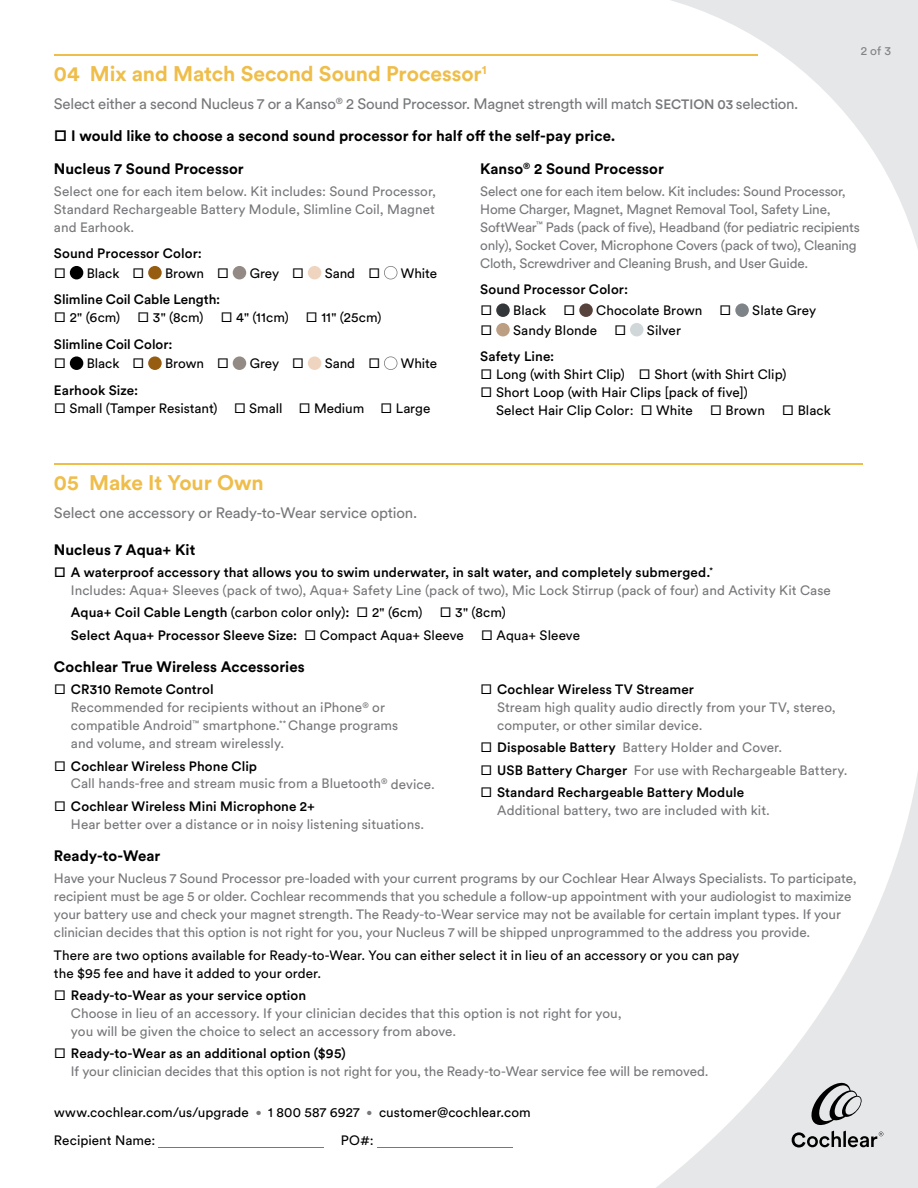
<style>
.page{position:relative;width:918px;height:1188px;background:#fff}
.page>*{position:absolute;margin:0;border:0;box-sizing:border-box;transform-origin:0 0}
.t1{font:700 21px "Circular Std";letter-spacing:-.005em;color:#efbd4a}
.t2{font:700 15px/32.2px "Circular Std";letter-spacing:.005em;color:#000}
.t3{font:15px "Circular Std";letter-spacing:-.015em;color:#77787b}
.t4{font:13.5px/18px "Circular Std";letter-spacing:-.005em;color:#77787b}
.t5{font:13.5px/18px "Circular Std";letter-spacing:.005em;color:#000}
.t6{font:500 13.5px/22.2px "Circular Std";letter-spacing:.005em;color:#000}
.t7{font:12px "Circular Std";color:#808285}
.s1{font-weight:500;font-size:13.5px}
.s2{font-weight:500;color:#000}
.s3{font-weight:500}
.s4{font-weight:400}
.s5{color:#000}
.s6{font-size:10.5px;color:#77787b}
</style>
<div class="page">
<svg style="left:158px;top:772px;width:760px;height:416px"></svg>
<svg style="left:809px;top:1082px;width:54px;height:43px;background:#a9a9aa"></svg>
<svg style="left:792px;top:1131px;width:91px;height:16px"></svg>
<svg style="left:572px;top:0;width:346px;height:337px"></svg>
<hr style="left:54px;top:55px;width:703px;height:1px;background:#efbd4a">
<div style="left:70px;top:266px;width:13px;height:13px;background:#000;border-radius:50%"></div>
<div style="left:148px;top:266px;width:14px;height:13px;background:#965c10;border-radius:50%"></div>
<div style="left:233px;top:266px;width:13px;height:13px;background:#948a85;border-radius:50%"></div>
<div style="left:308px;top:266px;width:13px;height:13px;background:#efd5bf;border-radius:50%"></div>
<svg style="left:384px;top:266px;width:13px;height:13px"></svg>
<div style="left:70px;top:356px;width:13px;height:14px;background:#000;border-radius:50%"></div>
<div style="left:148px;top:356px;width:14px;height:14px;background:#965c10;border-radius:50%"></div>
<div style="left:233px;top:356px;width:13px;height:14px;background:#948a85;border-radius:50%"></div>
<div style="left:308px;top:356px;width:13px;height:14px;background:#efd5bf;border-radius:50%"></div>
<svg style="left:384px;top:356px;width:13px;height:14px"></svg>
<img style="left:496px;top:303px;width:14px;height:14px;border-radius:7px">
<img style="left:579px;top:303px;width:14px;height:14px;border-radius:7px">
<img style="left:735px;top:303px;width:14px;height:14px;border-radius:7px">
<img style="left:496px;top:323px;width:14px;height:13px;border-radius:7px">
<img style="left:630px;top:323px;width:14px;height:13px;border-radius:7px">
<hr style="left:54px;top:464px;width:808px;height:1px;background:#efbd4a">
<p class="t7" style="left:861px;top:43px;width:32px">2 of 3</p>
<h1 class="t1" style="left:54px;top:60px;width:434px">04 Mix and Match Second Sound Processor<sup>1</sup></h1>
<p class="t3" style="left:54px;top:95px;width:746px">Select either a second Nucleus 7 or a Kanso<sup>®</sup> 2 Sound Processor. Magnet strength will match <span class="s1">SECTION 03</span> selection.</p>
<p class="t2" style="left:54px;top:120px;width:563px">□ I would like to choose a second sound processor for half off the self-pay price.<br>Nucleus 7 Sound Processor</p>
<p class="t4" style="left:54px;top:182px;width:384px;text-align:justify">Select one for each item below. Kit includes: Sound Processor, Standard Rechargeable Battery Module, Slimline Coil, Magnet and Earhook.</p>
<p class="t6" style="left:54px;top:242px;width:150px">Sound Processor Color:</p>
<p class="t5" style="left:54px;top:264px;width:92px">□ Black □</p>
<p class="t5" style="left:165px;top:264px;width:66px">Brown □</p>
<p class="t5" style="left:250px;top:264px;width:56px">Grey □</p>
<p class="t5" style="left:325px;top:264px;width:57px">Sand □</p>
<p class="t5" style="left:401px;top:264px;width:38px">White</p>
<p class="t6" style="left:54px;top:288px;width:168px">Slimline Coil Cable Length:</p>
<p class="t5" style="left:54px;top:309px;width:68px">□ 2" (6cm)</p>
<p class="t5" style="left:137px;top:309px;width:68px">□ 3" (8cm)</p>
<p class="t5" style="left:220px;top:309px;width:70px">□ 4" (11cm)</p>
<p class="t5" style="left:306px;top:309px;width:77px">□ 11" (25cm)</p>
<p class="t6" style="left:54px;top:333px;width:120px">Slimline Coil Color:</p>
<p class="t5" style="left:54px;top:355px;width:92px">□ Black □</p>
<p class="t5" style="left:165px;top:355px;width:66px">Brown □</p>
<p class="t5" style="left:250px;top:355px;width:56px">Grey □</p>
<p class="t5" style="left:325px;top:355px;width:57px">Sand □</p>
<p class="t5" style="left:401px;top:355px;width:38px">White</p>
<p class="t6" style="left:54px;top:379px;width:86px">Earhook Size:</p>
<p class="t5" style="left:54px;top:399px;width:378px">□ Small (Tamper Resistant) □ Small □ Medium □ Large</p>
<p class="t2" style="left:480px;top:152px;width:185px">Kanso<sup>®</sup> 2 Sound Processor</p>
<p class="t4" style="left:480px;top:182px;width:381px">Select one for each item below. Kit includes: Sound Processor, Home Charger, Magnet, Magnet Removal Tool, Safety Line, SoftWear<sup>™</sup> Pads (pack of five), Headband (for pediatric recipients only), Socket Cover, Microphone Covers (pack of two), Cleaning Cloth, Screwdriver and Cleaning Brush, and User Guide.</p>
<p class="t6" style="left:480px;top:278px;width:150px">Sound Processor Color:</p>
<p class="t5" style="left:480px;top:302px;width:68px">□ Black</p>
<p class="t5" style="left:563px;top:302px;width:141px">□ Chocolate Brown</p>
<p class="t5" style="left:719px;top:302px;width:98px">□ Slate Grey</p>
<p class="t5" style="left:480px;top:321px;width:118px">□ Sandy Blonde</p>
<p class="t5" style="left:614px;top:321px;width:69px">□ Silver</p>
<p class="t6" style="left:480px;top:345px;width:76px">Safety Line:</p>
<p class="t5" style="left:480px;top:366px;width:308px">□ Long (with Shirt Clip) □ Short (with Shirt Clip)</p>
<p class="t5" style="left:496px;top:384px;width:253px;text-indent:-16px">□ Short Loop (with Hair Clips [pack of five])<br>Select Hair Clip Color: □ White</p>
<p class="t5" style="left:710px;top:402px;width:57px">□ Brown</p>
<p class="t5" style="left:782px;top:402px;width:51px">□ Black</p>
<h1 class="t1" style="left:54px;top:470px;width:211px">05 Make It Your Own</h1>
<p class="t3" style="left:54px;top:504px;width:365px">Select one accessory or Ready-to-Wear service option.</p>
<p class="t2" style="left:54px;top:533px;width:143px">Nucleus 7 Aqua+ Kit</p>
<p class="t4" style="left:71px;top:563px;width:762px;text-indent:-17px"><span class="s2">□ A waterproof accessory that allows you to swim underwater, in salt water, and completely submerged.</span><sup>*<br></sup>Includes: Aqua+ Sleeves (pack of two), Aqua+ Safety Line (pack of two), Mic Lock Stirrup (pack of four) and Activity Kit Case</p>
<p class="t5" style="left:71px;top:604px;width:353px"><span class="s3">Aqua+ Coil Cable Length</span> (carbon color only)<span class="s3">:</span> □ 2" (6cm)</p>
<p class="t6" style="left:71px;top:601px;width:436px;text-indent:369px"><span class="s4">□ 3" (8cm)<br></span>Select Aqua+ Processor Sleeve Size: <span class="s4">□ Compact Aqua+ Sleeve</span></p>
<p class="t5" style="left:481px;top:626px;width:101px">□ Aqua+ Sleeve</p>
<p class="t2" style="left:54px;top:650px;width:252px">Cochlear True Wireless Accessories</p>
<p class="t4" style="left:71px;top:680px;width:329px;text-indent:-17px"><span class="s5">□</span> <span class="s2">CR310 Remote Control<br></span>Recommended for recipients without an iPhone<sup>®</sup> or compatible Android<sup>™</sup> smartphone.<sup>**</sup> Change programs and volume, and stream wirelessly.</p>
<p class="t4" style="left:71px;top:757px;width:365px;text-indent:-17px"><span class="s5">□</span> <span class="s2">Cochlear Wireless Phone Clip<br></span>Call hands-free and stream music from a Bluetooth<sup>®</sup> device.</p>
<p class="t4" style="left:71px;top:797px;width:355px;text-indent:-17px"><span class="s5">□</span> <span class="s2">Cochlear Wireless Mini Microphone 2+<br></span>Hear better over a distance or in noisy listening situations.</p>
<p class="t4" style="left:497px;top:680px;width:340px;text-indent:-17px"><span class="s5">□</span> <span class="s2">Cochlear Wireless TV Streamer<br></span>Stream high quality audio directly from your TV, stereo, computer, or other similar device.</p>
<p class="t4" style="left:480px;top:739px;width:303px"><span class="s5">□</span> <span class="s2">Disposable Battery</span> Battery Holder and Cover.</p>
<p class="t4" style="left:480px;top:761px;width:369px"><span class="s5">□</span> <span class="s2">USB Battery Charger</span> For use with Rechargeable Battery.</p>
<p class="t4" style="left:497px;top:783px;width:274px;text-indent:-17px"><span class="s5">□</span> <span class="s2">Standard Rechargeable Battery Module<br></span>Additional battery, two are included with kit.</p>
<p class="t2" style="left:54px;top:839px;width:108px">Ready-to-Wear</p>
<p class="t4" style="left:54px;top:869px;width:804px">Have your Nucleus 7 Sound Processor pre-loaded with your current programs by our Cochlear Hear Always Specialists. To participate, recipient must be age 5 or older. Cochlear recommends that you schedule a follow-up appointment with your audiologist to maximize your battery use and check your magnet strength. The Ready-to-Wear service may not be available for certain implant types. If your clinician decides that this option is not right for you, your Nucleus 7 will be shipped unprogrammed to the address you provide.</p>
<p class="t5" style="left:54px;top:946px;width:687px">There are two options available for Ready-to-Wear. You can either select it in lieu of an accessory or you can pay the $95 fee and have it added to your order.</p>
<p class="t4" style="left:71px;top:986px;width:552px;text-indent:-17px"><span class="s5">□</span> <span class="s2">Ready-to-Wear as your service option<br></span>Choose in lieu of an accessory. If your clinician decides that this option is not right for you, you will be given the choice to select an accessory from above.</p>
<p class="t4" style="left:71px;top:1044px;width:639px;text-indent:-17px"><span class="s5">□</span> <span class="s2">Ready-to-Wear as an additional option ($95)<br></span>If your clinician decides that this option is not right for you, the Ready-to-Wear service fee will be removed.</p>
<p class="t5" style="left:54px;top:1098px;width:478px;line-height:28.2px">www.cochlear.com/us/upgrade <span class="s6">•</span> 1 800 587 6927 <span class="s6">•</span> customer@cochlear.com<br>Recipient Name:</p>
<p class="t5" style="left:341px;top:1131px;width:34px">PO#:</p>
</div>
